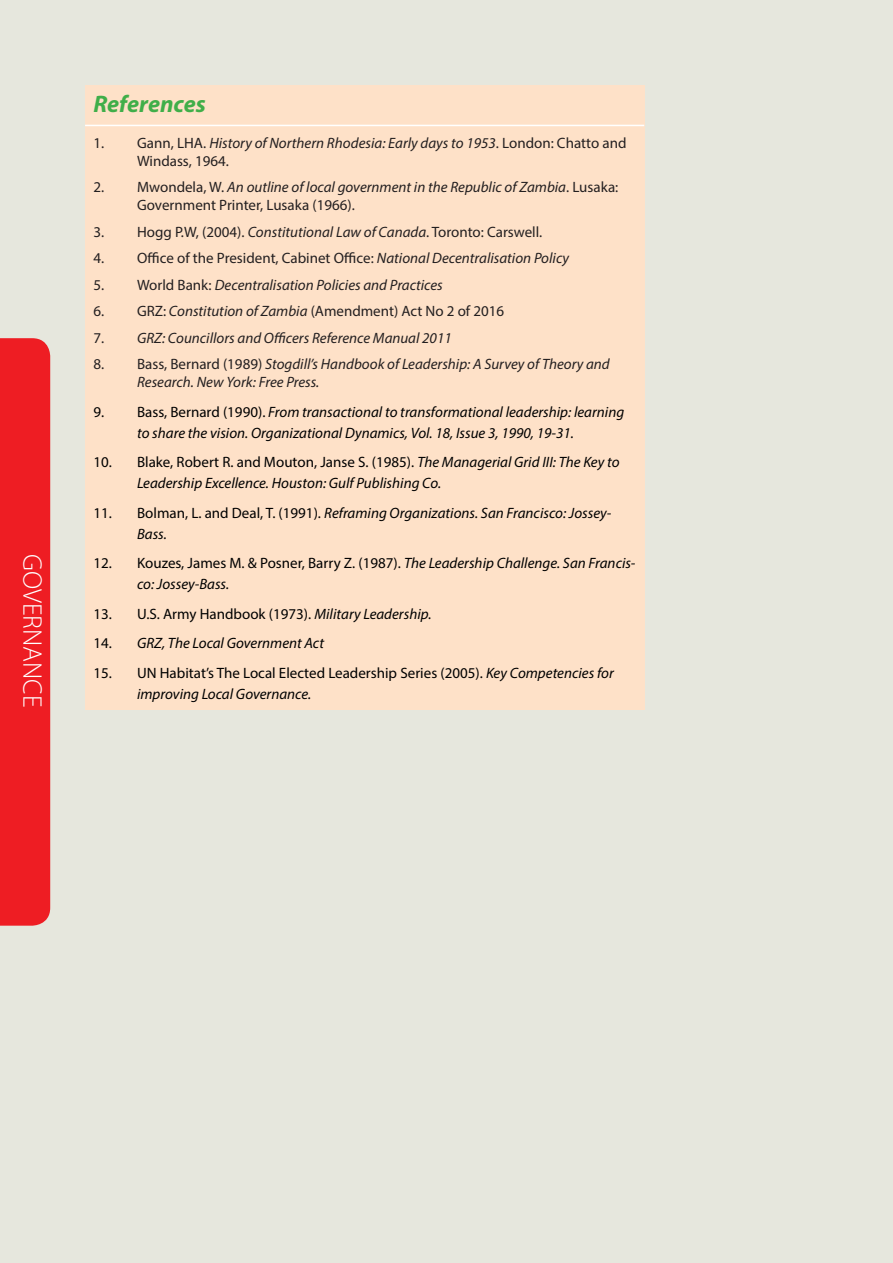
<style>
.page{position:relative;width:893px;height:1263px;background:#e6e7dd}
.page>*{position:absolute;margin:0;border:0;box-sizing:border-box;transform-origin:0 0}
.t1{font:300 27px "Myriad Pro";color:#fff}
.t2{font:italic 700 24px "Myriad Pro";color:#40ae49}
.t3{font:italic 15px/21px "Myriad Pro";color:#000}
.t4{font:15px/18px "Myriad Pro";color:#231f20}
.t5{font:italic 15px/18px "Myriad Pro";color:#231f20}
.t6{font:15px/21px "Myriad Pro";color:#000}
.s1{font-style:italic}
.s2{font-style:normal}
</style>
<div class="page">
<div style="left:0;top:338px;width:50px;height:588px;background:#ee1d23"></div>
<div style="left:85px;top:85px;width:559px;height:624px;background:#fee1c8"></div>
<hr style="left:85px;top:125px;width:559px;height:1px;background:#fff">
<h1 class="t1" style="left:49px;top:554px;width:155px;rotate:90deg">GOVERNANCE</h1>
<p class="t2" style="left:94px;top:88px;width:114px">References</p>
<p class="t4" style="left:137px;top:133px;width:491px;text-indent:-43px">1. Gann, LHA. <span class="s1">History of Northern Rhodesia: Early days to 1953</span>. London: Chatto and<br>Windass, 1964.</p>
<p class="t4" style="left:137px;top:178px;width:483px;text-indent:-43px">2. Mwondela, W. <span class="s1">An outline of local government in the Republic of Zambia</span>. Lusaka:<br>Government Printer, Lusaka (1966).</p>
<p class="t4" style="left:94px;top:222px;width:450px">3. Hogg P.W, (2004). <span class="s1">Constitutional Law of Canada</span>. Toronto: Carswell.</p>
<p class="t4" style="left:94px;top:249px;width:477px">4. Office of the President, Cabinet Office: <span class="s1">National Decentralisation Policy</span></p>
<p class="t5" style="left:94px;top:275px;width:351px"><span class="s2">5. World Bank:</span> Decentralisation Policies and Practices</p>
<p class="t4" style="left:94px;top:302px;width:412px">6. GRZ: <span class="s1">Constitution of Zambia</span> (Amendment) Act No 2 of 2016</p>
<p class="t5" style="left:94px;top:328px;width:360px"><span class="s2">7.</span> GRZ: Councillors and Officers Reference Manual 2011</p>
<p class="t5" style="left:137px;top:355px;width:474px;text-indent:-43px"><span class="s2">8. Bass, Bernard (1989)</span> Stogdill’s Handbook of Leadership: A Survey of Theory and<br>Research. New York: Free Press.</p>
<p class="t3" style="left:94px;top:401px;width:532px;text-align:center"><span class="s2">9. Bass, Bernard (1990).</span> From transactional to transformational leadership: learning to share the vision. Organizational Dynamics, Vol. 18, Issue 3, 1990, 19-31.</p>
<p class="t3" style="left:137px;top:451px;width:484px;text-indent:-43px"><span class="s2">10. Blake, Robert R. and Mouton, Janse S. (1985).</span> The Managerial Grid III: The Key to<br>Leadership Excellence. Houston: Gulf Publishing Co.</p>
<p class="t3" style="left:137px;top:502px;width:476px;text-indent:-43px"><span class="s2">11. Bolman, L. and Deal, T. (1991).</span> Reframing Organizations. San Francisco: Jossey-<br>Bass.</p>
<p class="t3" style="left:137px;top:552px;width:500px;text-indent:-43px"><span class="s2">12. Kouzes, James M. &amp; Posner, Barry Z. (1987).</span> The Leadership Challenge. San Francis&shy;co: Jossey-Bass.</p>
<p class="t6" style="left:94px;top:603px;width:339px">13. U.S. Army Handbook (1973). <span class="s1">Military Leadership.</span></p>
<p class="t3" style="left:94px;top:632px;width:232px"><span class="s2">14.</span> GRZ, The Local Government Act</p>
<p class="t6" style="left:137px;top:662px;width:478px;text-indent:-43px">15. UN Habitat’s The Local Elected Leadership Series (2005). <span class="s1">Key Competencies for improving Local Governance.</span></p>
</div>
